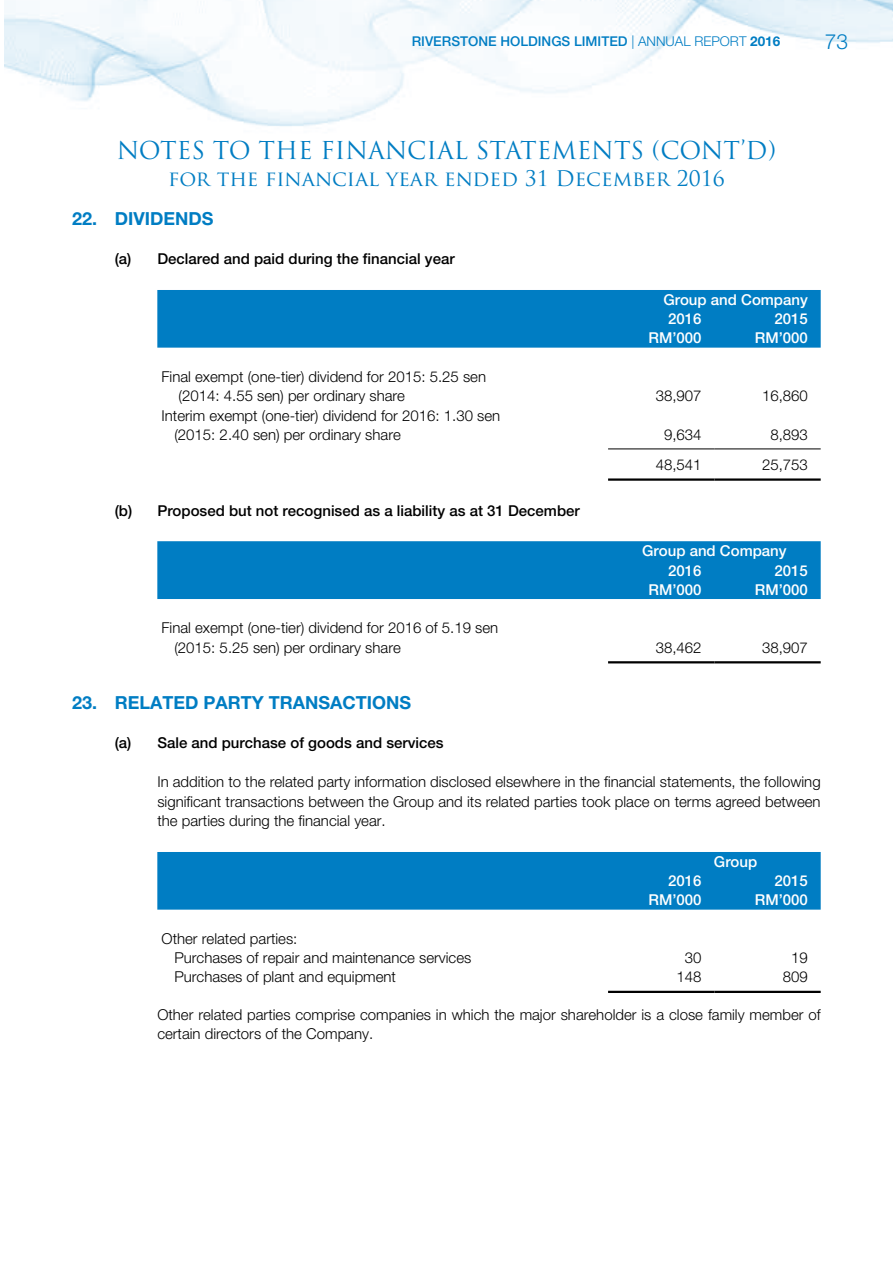
<style>
.page{position:relative;width:893px;height:1263px;background:#fff}
.page>*{position:absolute;margin:0;border:0;box-sizing:border-box;transform-origin:0 0}
.t1{font:24px "Trajan Pro";color:#007dc3}
.t2{font:21px "Trajan Pro";color:#007dc3}
.t3{font:300 21px "Helvetica Neue LT Std";color:#007dc3}
.t4{font:700 18px "Helvetica Neue LT Std";color:#007dc3}
.t5{font:300 15px/19.5px "Helvetica Neue LT Std";color:#000}
.t6{font:500 15px "Helvetica Neue LT Std";color:#000}
.t7{font:500 15px/19.2px "Helvetica Neue LT Std";color:#fff}
.t8{font:500 13.5px "Helvetica Neue LT Std";color:#007dc3}
.s1{font-weight:300}
.s2{font-weight:700}
</style>
<div class="page">
<img style="left:4px;top:0;width:889px;height:126px">
<div style="left:157px;top:290px;width:664px;height:58px;background:#007dc3"></div>
<hr style="left:608px;top:448px;width:106px;height:1px;background:#000">
<hr style="left:714px;top:448px;width:107px;height:1px;background:#000">
<hr style="left:608px;top:478px;width:106px;height:3px;background:#000">
<hr style="left:714px;top:478px;width:107px;height:3px;background:#000">
<div style="left:157px;top:541px;width:664px;height:58px;background:#007dc3"></div>
<hr style="left:608px;top:661px;width:106px;height:2px;background:#000">
<hr style="left:714px;top:661px;width:107px;height:2px;background:#000">
<div style="left:157px;top:852px;width:664px;height:58px;background:#007dc3"></div>
<hr style="left:608px;top:991px;width:106px;height:2px;background:#000">
<hr style="left:714px;top:991px;width:107px;height:2px;background:#000">
<p class="t8" style="left:412px;top:33px;width:370px">Riverstone Holdings Limited <span class="s1">| ANNUAL REPORT</span> <span class="s2">2016</span></p>
<p class="t3" style="left:825px;top:29px;width:25px">73</p>
<h1 class="t1" style="left:117px;top:135px;width:661px">Notes to the Financial Statements (cont’d)</h1>
<h2 class="t2" style="left:168px;top:165px;width:558px">for the financial year ended 31 December 2016</h2>
<p class="t4" style="left:72px;top:208px;width:85px">22. DIVIDENDS</p>
<p class="t6" style="left:115px;top:250px;width:341px">(a) Declared and paid during the financial year</p>
<p class="t5" style="left:178px;top:366px;width:309px;text-indent:-17px">Final exempt (one-tier) dividend for 2015: 5.25 sen (2014: 4.55 sen) per ordinary share</p>
<p class="t5" style="left:174px;top:405px;width:327px;text-indent:-13px">Interim exempt (one-tier) dividend for 2016: 1.30 sen (2015: 2.40 sen) per ordinary share</p>
<p class="t6" style="left:115px;top:501px;width:466px">(b) Proposed but not recognised as a liability as at 31 December</p>
<p class="t5" style="left:174px;top:618px;width:326px;text-indent:-13px">Final exempt (one-tier) dividend for 2016 of 5.19 sen (2015: 5.25 sen) per ordinary share</p>
<p class="t7" style="left:668px;top:290px;width:141px;text-indent:-5px">Group and Company<br>2016</p>
<p class="t7" style="left:775px;top:309px;width:35px">2015</p>
<p class="t7" style="left:648px;top:328px;width:55px">RM’000</p>
<p class="t7" style="left:755px;top:328px;width:55px">RM’000</p>
<p class="t5" style="left:656px;top:386px;width:47px">38,907</p>
<p class="t5" style="left:762px;top:386px;width:47px">16,860</p>
<p class="t5" style="left:664px;top:425px;width:39px">9,634</p>
<p class="t5" style="left:770px;top:425px;width:39px">8,893</p>
<p class="t5" style="left:656px;top:455px;width:47px">48,541</p>
<p class="t5" style="left:762px;top:455px;width:47px">25,753</p>
<p class="t7" style="left:668px;top:541px;width:120px;text-indent:-26px">Group and Company<br>2016</p>
<p class="t7" style="left:775px;top:560px;width:35px">2015</p>
<p class="t7" style="left:648px;top:580px;width:55px">RM’000</p>
<p class="t7" style="left:755px;top:580px;width:55px">RM’000</p>
<p class="t5" style="left:656px;top:637px;width:47px">38,462</p>
<p class="t5" style="left:762px;top:637px;width:47px">38,907</p>
<p class="t4" style="left:72px;top:692px;width:68px">23. RELATED</p>
<p class="t4" style="left:203px;top:692px;width:13px">PARTY</p>
<p class="t4" style="left:269px;top:692px;width:13px">TRANSACTIONS</p>
<p class="t6" style="left:115px;top:734px;width:330px">(a) Sale and purchase of goods and services</p>
<p class="t5" style="left:157px;top:772px;width:665px;text-align:justify">In addition to the related party information disclosed elsewhere in the financial statements, the following significant transactions between the Group and its related parties took place on terms agreed between the parties during the financial year.</p>
<p class="t7" style="left:714px;top:852px;width:45px">Group</p>
<p class="t7" style="left:668px;top:871px;width:35px">2016</p>
<p class="t7" style="left:775px;top:871px;width:35px">2015</p>
<p class="t7" style="left:648px;top:890px;width:55px">RM’000</p>
<p class="t7" style="left:755px;top:890px;width:55px">RM’000</p>
<p class="t5" style="left:174px;top:928px;width:299px;text-indent:-13px">Other related parties:<br>Purchases of repair and maintenance services</p>
<p class="t5" style="left:685px;top:948px;width:18px">30</p>
<p class="t5" style="left:791px;top:948px;width:18px">19</p>
<p class="t5" style="left:174px;top:967px;width:223px">Purchases of plant and equipment</p>
<p class="t5" style="left:677px;top:967px;width:27px">148</p>
<p class="t5" style="left:783px;top:967px;width:27px">809</p>
<p class="t5" style="left:157px;top:1004px;width:665px">Other related parties comprise companies in which the major shareholder is a close family member of certain directors of the Company.</p>
</div>
